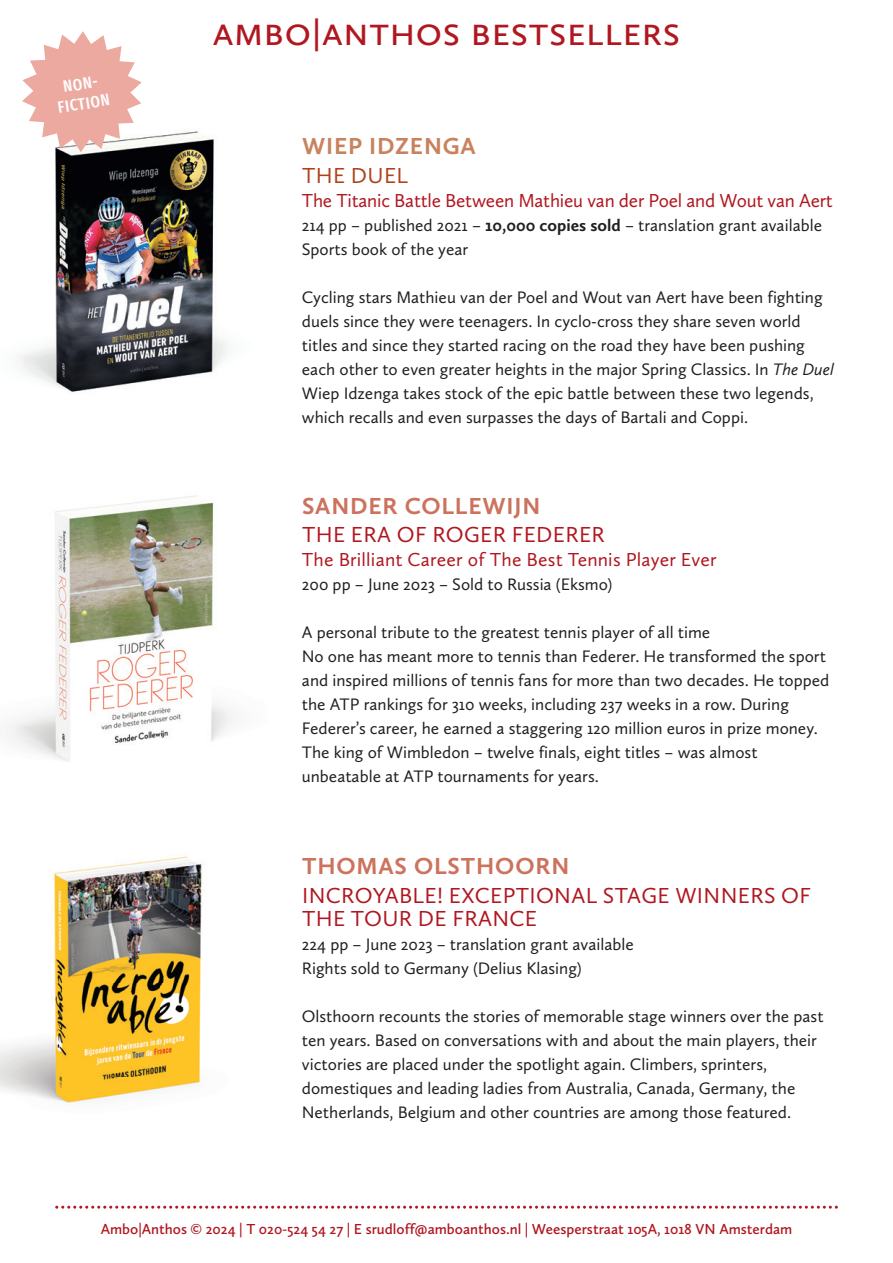
<style>
.page{position:relative;width:893px;height:1263px;background:#fff}
.page>*{position:absolute;margin:0;border:0;box-sizing:border-box;transform-origin:0 0}
.t1{font:42px "Calluna Sans";color:#b11720}
.t2{font:700 24px "Calluna Sans";letter-spacing:.035em;color:#cc725d}
.t3{font:700 24px "Calluna Sans";letter-spacing:.035em;color:#c9825e}
.t4{font:22.5px/22.5px "Calluna Sans";letter-spacing:.015em;color:#b11720}
.t5{font:22.5px "Calluna Sans";letter-spacing:.015em;color:#ad421b}
.t6{font:19.5px "Calluna Sans";letter-spacing:-.01em;color:#b11720}
.t7{font:19.5px "Calluna Sans";letter-spacing:.01em;color:#b11720}
.t8{font:17.25px/24px "Calluna Sans";color:#231f20}
.t9{font:500 16.35px/19.6px "Fira Sans Compressed";color:#fff;text-align:center}
.t10{font:600 15px "Calluna Sans";color:#b11720}
.s1{font-weight:700}
.s2{font-style:italic}
</style>
<div class="page">
<img style="left:8px;top:495px;width:228px;height:267px">
<img style="left:20px;top:131px;width:206px;height:261px">
<img style="left:0;top:856px;width:202px;height:247px">
<svg style="left:55px;top:1206px;width:783px;height:3px"></svg>
<svg style="left:22px;top:31px;width:120px;height:121px"></svg>
<p class="t9" style="left:53px;top:78px;width:54px;rotate:-9deg">NON-<br>FICTION</p>
<h1 class="t1" style="left:212px;top:5px;width:470px">ambo|anthos bestsellers</h1>
<h2 class="t3" style="left:302px;top:131px;width:175px">WIEP IDZENGA</h2>
<h3 class="t5" style="left:302px;top:162px;width:108px">THE DUEL</h3>
<p class="t6" style="left:302px;top:189px;width:532px">The Titanic Battle Between Mathieu van der Poel and Wout van Aert</p>
<p class="t8" style="left:302px;top:213px;width:522px">214 pp – published 2021 – <span class="s1">10,000 copies sold</span> – translation grant available<br>Sports book of the year</p>
<p class="t8" style="left:302px;top:285px;width:534px">Cycling stars Mathieu van der Poel and Wout van Aert have been fighting duels since they were teenagers. In cyclo-cross they share seven world titles and since they started racing on the road they have been pushing each other to even greater heights in the major Spring Classics. In <span class="s2">The Duel </span>Wiep Idzenga takes stock of the epic battle between these two legends, which recalls and even surpasses the days of Bartali and Coppi.</p>
<h2 class="t2" style="left:302px;top:491px;width:240px">SANDER COLLEWIJN</h2>
<h3 class="t4" style="left:302px;top:523px;width:304px">THE ERA OF ROGER FEDERER</h3>
<p class="t7" style="left:302px;top:548px;width:416px">The Brilliant Career of The Best Tennis Player Ever</p>
<p class="t8" style="left:302px;top:572px;width:312px">200 pp – June 2023 – Sold to Russia (Eksmo)</p>
<p class="t8" style="left:302px;top:620px;width:529px">A personal tribute to the greatest tennis player of all time<br>No one has meant more to tennis than Federer. He transformed the sport and inspired millions of tennis fans for more than two decades. He topped the ATP rankings for 310 weeks, including 237 weeks in a row. During Federer’s career, he earned a staggering 120 million euros in prize money.<br>The king of Wimbledon – twelve finals, eight titles – was almost unbeatable at ATP tournaments for years.</p>
<h2 class="t2" style="left:302px;top:851px;width:269px">THOMAS OLSTHOORN</h2>
<h3 class="t4" style="left:302px;top:884px;width:510px">INCROYABLE! EXCEPTIONAL STAGE WINNERS OF<br>THE TOUR DE FRANCE</h3>
<p class="t8" style="left:302px;top:931px;width:333px">224 pp – June 2023 – translation grant available<br>Rights sold to Germany (Delius Klasing)</p>
<p class="t8" style="left:302px;top:1003px;width:523px">Olsthoorn recounts the stories of memorable stage winners over the past ten years. Based on conversations with and about the main players, their victories are placed under the spotlight again. Climbers, sprinters, domestiques and leading ladies from Australia, Canada, Germany, the Netherlands, Belgium and other countries are among those featured.</p>
<p class="t10" style="left:101px;top:1220px;width:693px">Ambo|Anthos © 2024 | T 020-524 54 27 | E srudloff@amboanthos.nl | Weesperstraat 105A, 1018 VN Amsterdam</p>
</div>
